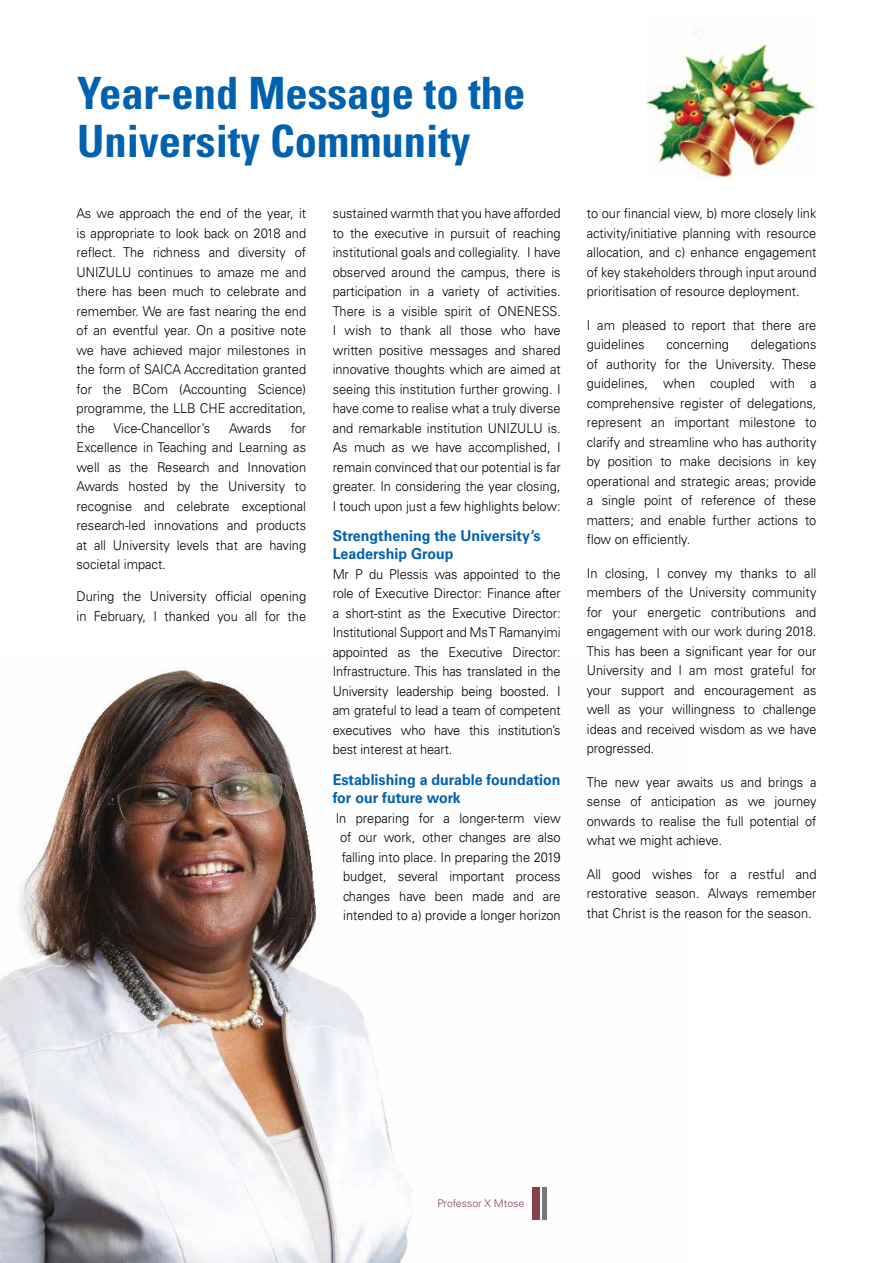
<style>
.page{position:relative;width:893px;height:1263px;background:#fff}
.page>*{position:absolute;margin:0;border:0;box-sizing:border-box;transform-origin:0 0}
.t1{font:700 condensed 44.55px/48.3px "Univers LT Std";color:#0061af}
.t2{font:700 15px/18px "Univers LT Std";color:#0061af;scale:.95 1}
.t3{font:300 13.5px/19.5px "Univers LT Std";color:#000;text-align:justify;scale:.95 1}
.t4{font:300 10.5px "Univers LT Std";color:#85424a}
</style>
<div class="page">
<img style="left:0;top:669px;width:543px;height:594px">
<div style="left:533px;top:1187px;width:7px;height:33px;background:#85424a"></div>
<hr style="left:543px;top:1187px;width:4px;height:33px;background:#78787a">
<img style="left:647px;top:32px;width:169px;height:147px">
<h1 class="t1" style="left:77px;top:69px;width:450px">Year-end Message to the<br>University Community</h1>
<p class="t3" style="left:77px;top:204px;width:243px">As we approach the end of the year, it is appropriate to look back on 2018 and reflect. The richness and diversity of UNIZULU continues to amaze me and there has been much to celebrate and remember. We are fast nearing the end of an eventful year. On a positive note we have achieved major milestones in the form of SAICA Accreditation granted for the BCom (Accounting Science) programme, the LLB CHE accreditation, the</p>
<p class="t3" style="left:113px;top:418px;width:103px">Vice-Chancellor’s</p>
<p class="t3" style="left:229px;top:418px;width:46px">Awards</p>
<p class="t3" style="left:77px;top:418px;width:243px;text-indent:214px">for Excellence in Teaching and Learning as well as the Research and Innovation Awards hosted by the University to recognise and celebrate exceptional research-led innovations and products at all University levels that are having societal impact.</p>
<p class="t3" style="left:77px;top:587px;width:243px">During the University official opening in February, I thanked you all for the</p>
<p class="t3" style="left:333px;top:204px;width:242px">sustained warmth that you have afforded to the executive in pursuit of reaching institutional goals and collegiality. I have observed around the campus, there is participation in a variety of activities.<br>There is a visible spirit of ONENESS.<br>I wish to thank all those who have written positive messages and shared innovative thoughts which are aimed at seeing this institution further growing. I have come to realise what a truly diverse and remarkable institution UNIZULU is.<br>As much as we have accomplished, I remain convinced that our potential is far greater. In considering the year closing, I touch upon just a few highlights below:</p>
<p class="t2" style="left:333px;top:527px;width:220px">Strengthening the University’s<br>Leadership Group</p>
<p class="t3" style="left:333px;top:564px;width:242px">Mr P du Plessis was appointed to the role of Executive Director: Finance after a short-stint as the Executive Director:<br>Institutional Support and Ms T Ramanyimi appointed as the Executive Director:<br>Infrastructure. This has translated in the University leadership being boosted. I am grateful to lead a team of competent executives who have this institution’s best interest at heart.</p>
<p class="t2" style="left:333px;top:771px;width:242px">Establishing a durable foundation for our future work</p>
<p class="t3" style="left:336px;top:808px;width:238px;text-align:center">In preparing for a longer-term view of our work, other changes are also falling into place. In preparing the 2019 budget, several important process changes have been made and are intended to a) provide a longer horizon</p>
<p class="t3" style="left:587px;top:204px;width:243px">to our financial view, b) more closely link activity/initiative planning with resource allocation, and c) enhance engagement of key stakeholders through input around prioritisation of resource deployment.</p>
<p class="t3" style="left:587px;top:315px;width:243px">I am pleased to report that there are guidelines</p>
<p class="t3" style="left:587px;top:335px;width:243px;text-indent:164px">delegations of authority for the University. These guidelines, when coupled with a comprehensive register of delegations, represent an important milestone to clarify and streamline who has authority by position to make decisions in key operational and strategic areas; provide a single point of reference of these matters; and enable further actions to flow on efficiently.</p>
<p class="t3" style="left:587px;top:563px;width:243px">In closing, I convey my thanks to all members of the University community for your energetic contributions and engagement with our work during 2018.<br>This has been a significant year for our University and I am most grateful for your support and encouragement as well as your willingness to challenge ideas and received wisdom as we have progressed.</p>
<p class="t3" style="left:587px;top:772px;width:243px">The new year awaits us and brings a sense of anticipation as we journey onwards to realise the full potential of what we might achieve.</p>
<p class="t3" style="left:587px;top:864px;width:243px">All good wishes for a restful and restorative season. Always remember that Christ is the reason for the season.</p>
<p class="t3" style="left:666px;top:335px;width:68px">concerning</p>
<p class="t4" style="left:437px;top:1197px;width:88px">Professor X Mtose</p>
</div>
